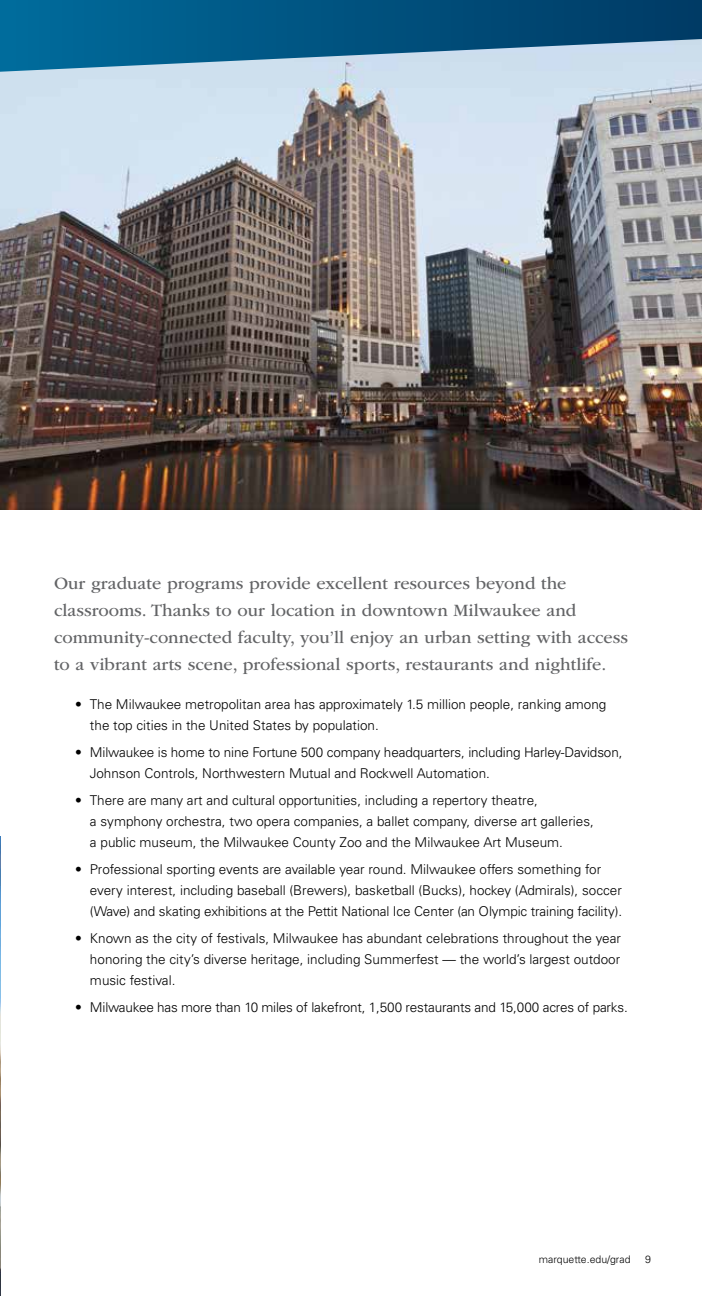
<style>
.page{position:relative;width:702px;height:1296px;background:#fff}
.page>*{position:absolute;margin:0;border:0;box-sizing:border-box;transform-origin:0 0}
.t1{font:18px/27px "ITC Garamond Std";color:#636466}
.t2{font:300 13.5px/21px "Univers LT Std";color:#000}
.t3{font:300 10.5px "Univers LT Std";color:#000}
</style>
<div class="page">
<img style="left:0;top:836px;width:1px;height:460px">
<img style="left:1px;top:72px;width:701px;height:438px">
<svg style="left:0;top:0;width:702px;height:72px;background:#2e749b"></svg>
<p class="t1" style="left:54px;top:570px;width:576px">Our graduate programs provide excellent resources beyond the classrooms. Thanks to our location in downtown Milwaukee and community-connected faculty, you’ll enjoy an urban setting with access to a vibrant arts scene, professional sports, restaurants and nightlife.</p>
<p class="t2" style="left:90px;top:694px;width:518px;text-indent:-15px">• The Milwaukee metropolitan area has approximately 1.5 million people, ranking among the top cities in the United States by population.</p>
<p class="t2" style="left:90px;top:742px;width:534px;text-indent:-15px">• Milwaukee is home to nine Fortune 500 company headquarters, including Harley-Davidson,<br>Johnson Controls, Northwestern Mutual and Rockwell Automation.</p>
<p class="t2" style="left:90px;top:790px;width:505px;text-indent:-15px">• There are many art and cultural opportunities, including a repertory theatre,<br>a symphony orchestra, two opera companies, a ballet company, diverse art galleries, a public museum, the Milwaukee County Zoo and the Milwaukee Art Museum.</p>
<p class="t2" style="left:90px;top:859px;width:534px;text-indent:-15px">• Professional sporting events are available year round. Milwaukee offers something for every interest, including baseball (Brewers), basketball (Bucks), hockey (Admirals), soccer (Wave) and skating exhibitions at the Pettit National Ice Center (an Olympic training facility).</p>
<p class="t2" style="left:90px;top:928px;width:533px;text-align:justify;text-indent:-15px">• Known as the city of festivals, Milwaukee has abundant celebrations throughout the year honoring the city’s diverse heritage, including Summerfest — the world’s largest outdoor music festival.</p>
<p class="t2" style="left:75px;top:997px;width:554px">• Milwaukee has more than 10 miles of lakefront, 1,500 restaurants and 15,000 acres of parks.</p>
<p class="t3" style="left:539px;top:1253px;width:93px">marquette.edu/grad</p>
<p class="t3" style="left:645px;top:1253px;width:7px">9</p>
</div>
